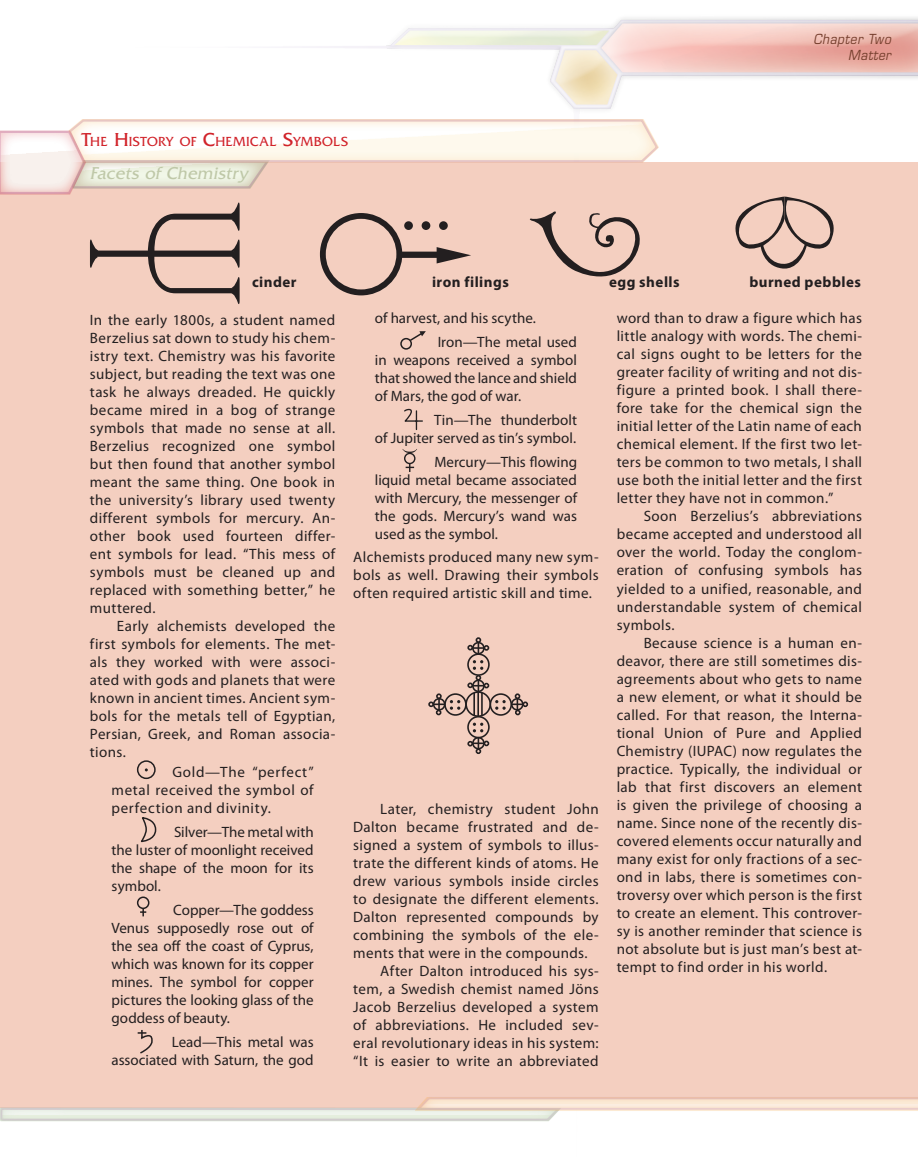
<style>
.page{position:relative;width:918px;height:1175px;background:#fff}
.page>*{position:absolute;margin:0;border:0;box-sizing:border-box;transform-origin:0 0}
.Facet_B_headw{font:italic 18px "Friz Quadrata";color:#bfc8a8}
.Facet_textw{font:15px/18px "Myriad Pro";letter-spacing:.025em;color:#231f20;text-align:justify}
.textw_long_quote{font:15px/18px "Myriad Pro";color:#231f20;text-align:justify}
.margin_textw{font:15px/18px "Myriad Pro";letter-spacing:.025em;color:#231f20;text-align:justify}
.margin_textw-2{font:700 15px "Myriad Pro";letter-spacing:.03em;color:#231f20}
.t1{font:13.8px "Friz Quadrata";letter-spacing:.03em;color:#d1232a}
.Page_Number_SubText{font:italic 13.5px "Eurostile";letter-spacing:.05em;color:#763f2e;scale:.9 1}
.s1{font-size:19.8px}
</style>
<div class="page">
<img style="left:303px;top:17px;width:615px;height:94px">
<div style="left:1px;top:162px;width:917px;height:945px;background:#f4cfc0"></div>
<svg style="left:0;top:1095px;width:918px;height:27px"></svg>
<svg style="left:0;top:119px;width:659px;height:76px"></svg>
<div style="left:137px;top:760px;width:19px;height:19px;border:2px solid #231f20;border-radius:50%"></div>
<svg style="left:140px;top:817px;width:17px;height:25px"></svg>
<div style="left:137px;top:896px;width:12px;height:13px;border:2px solid #231f20;border-radius:50%"></div>
<svg style="left:140px;top:908px;width:6px;height:8px"></svg>
<svg style="left:138px;top:1030px;width:15px;height:24px"></svg>
<div style="left:400px;top:338px;width:12px;height:12px;border:2px solid #231f20;border-radius:50%"></div>
<svg style="left:408px;top:331px;width:18px;height:11px"></svg>
<svg style="left:404px;top:408px;width:19px;height:22px"></svg>
<div style="left:404px;top:453px;width:12px;height:11px;border:1px solid #231f20;border-radius:50%"></div>
<svg style="left:406px;top:463px;width:8px;height:9px"></svg>
<svg style="left:402px;top:449px;width:15px;height:4px"></svg>
<div style="left:465px;top:691px;width:26px;height:26px;border:2px solid #231f20;border-radius:50%"></div>
<hr style="left:477px;top:692px;width:2px;height:24px;background:#231f20">
<hr style="left:473px;top:693px;width:2px;height:22px;background:#231f20">
<hr style="left:481px;top:693px;width:2px;height:22px;background:#231f20">
<div style="left:467px;top:716px;width:23px;height:22px;border:2px solid #231f20;border-radius:50%"></div>
<div style="left:467px;top:653px;width:23px;height:23px;border:2px solid #231f20;border-radius:50%"></div>
<div style="left:444px;top:693px;width:23px;height:22px;border:2px solid #231f20;border-radius:50%"></div>
<div style="left:490px;top:693px;width:22px;height:22px;border:2px solid #231f20;border-radius:50%"></div>
<svg style="left:495px;top:700px;width:11px;height:9px"></svg>
<svg style="left:467px;top:722px;width:22px;height:32px"></svg>
<div style="left:472px;top:679px;width:13px;height:13px;border:2px solid #231f20;border-radius:50%"></div>
<svg style="left:467px;top:660px;width:22px;height:31px"></svg>
<div style="left:472px;top:642px;width:13px;height:12px;border:2px solid #231f20;border-radius:50%"></div>
<svg style="left:467px;top:637px;width:22px;height:16px"></svg>
<svg style="left:428px;top:693px;width:32px;height:22px"></svg>
<div style="left:511px;top:698px;width:13px;height:12px;border:2px solid #231f20;border-radius:50%"></div>
<svg style="left:512px;top:693px;width:16px;height:22px"></svg>
<svg style="left:90px;top:202px;width:150px;height:102px"></svg>
<svg style="left:320px;top:213px;width:151px;height:82px"></svg>
<div style="left:404px;top:221px;width:9px;height:9px;background:#231f20;border-radius:50%"></div>
<div style="left:422px;top:221px;width:8px;height:9px;background:#231f20;border-radius:50%"></div>
<div style="left:439px;top:221px;width:9px;height:9px;background:#231f20;border-radius:50%"></div>
<svg style="left:529px;top:211px;width:111px;height:66px"></svg>
<svg style="left:735px;top:197px;width:99px;height:72px"></svg>
<p class="t1" style="left:82px;top:134px;width:268px"><span class="s1">T</span>HE <span class="s1">H</span>ISTORY OF <span class="s1">C</span>HEMICAL <span class="s1">S</span>YMBOLS</p>
<p class="Facet_B_headw" style="left:90px;top:163px;width:159px">Facets of Chemistry</p>
<p class="Page_Number_SubText" style="left:814px;top:31px;width:88px">Chapter Two</p>
<p class="Page_Number_SubText" style="left:848px;top:46px;width:49px">Matter</p>
<p class="margin_textw-2" style="left:252px;top:272px;width:46px">cinder</p>
<p class="margin_textw-2" style="left:432px;top:272px;width:78px">iron filings</p>
<p class="margin_textw-2" style="left:609px;top:272px;width:72px">egg shells</p>
<p class="margin_textw-2" style="left:749px;top:272px;width:113px">burned pebbles</p>
<p class="margin_textw" style="left:90px;top:311px;width:247px">In the early 1800s, a student named Berzelius sat down to study his chem&shy;istry text. Chemistry was his favorite subject, but reading the text was one task he always dreaded. He quickly became mired in a bog of strange symbols that made no sense at all.<br>Berzelius recognized one symbol but then found that another symbol meant the same thing. One book in the university’s library used twenty different symbols for mercury. An&shy;other book used fourteen differ&shy;ent symbols for lead. “This mess of symbols must be cleaned up and replaced with something better,” he muttered.</p>
<p class="Facet_textw" style="left:90px;top:617px;width:247px;text-indent:27px">Early alchemists developed the first symbols for elements. The met&shy;als they worked with were associ&shy;ated with gods and planets that were known in ancient times. Ancient sym&shy;bols for the metals tell of Egyptian, Persian, Greek, and Roman associa&shy;tions.</p>
<p class="textw_long_quote" style="left:112px;top:762px;width:204px;text-indent:61px">Gold—The “perfect” metal received the symbol of perfection and divinity.</p>
<p class="textw_long_quote" style="left:112px;top:822px;width:204px;text-indent:62px">Silver—The metal with the luster of moonlight received the shape of the moon for its symbol.</p>
<p class="textw_long_quote" style="left:112px;top:900px;width:204px;text-indent:62px">Copper—The goddess Venus supposedly rose out of the sea off the coast of Cyprus, which was known for its copper mines. The symbol for copper pictures the looking glass of the goddess of beauty.</p>
<p class="textw_long_quote" style="left:112px;top:1032px;width:204px;text-align:right">Lead—This metal was associated with Saturn, the god</p>
<p class="textw_long_quote" style="left:375px;top:309px;width:163px">of harvest, and his scythe.</p>
<p class="textw_long_quote" style="left:375px;top:333px;width:204px;text-indent:63px">Iron—The metal used in weapons received a symbol that showed the lance and shield of Mars, the god of war.</p>
<p class="textw_long_quote" style="left:375px;top:411px;width:204px;text-align:right">Tin—The thunderbolt<br>of Jupiter served as tin’s symbol.</p>
<p class="textw_long_quote" style="left:375px;top:453px;width:204px;text-indent:59px">Mercury—This flowing liquid metal became associated with Mercury, the messenger of the gods. Mercury’s wand was used as the symbol.</p>
<p class="margin_textw" style="left:353px;top:547px;width:247px">Alchemists produced many new sym&shy;bols as well. Drawing their symbols often required artistic skill and time.</p>
<p class="Facet_textw" style="left:353px;top:799px;width:247px;text-indent:27px">Later, chemistry student John Dalton became frustrated and de&shy;signed a system of symbols to illus&shy;trate the different kinds of atoms. He drew various symbols inside circles to designate the different elements.<br>Dalton represented compounds by combining the symbols of the ele&shy;ments that were in the compounds.</p>
<p class="Facet_textw" style="left:353px;top:961px;width:247px;text-indent:27px">After Dalton introduced his sys&shy;tem, a Swedish chemist named Jöns Jacob Berzelius developed a system of abbreviations. He included sev&shy;eral revolutionary ideas in his system: “It is easier to write an abbreviated</p>
<p class="Facet_textw" style="left:617px;top:309px;width:247px">word than to draw a figure which has little analogy with words. The chemi&shy;cal signs ought to be letters for the greater facility of writing and not dis&shy;figure a printed book. I shall there&shy;fore take for the chemical sign the initial letter of the Latin name of each chemical element. If the first two let&shy;ters be common to two metals, I shall use both the initial letter and the first letter they have not in common.”</p>
<p class="Facet_textw" style="left:617px;top:507px;width:247px;text-indent:27px">Soon Berzelius’s abbreviations became accepted and understood all over the world. Today the conglom&shy;eration of confusing symbols has yielded to a unified, reasonable, and understandable system of chemical symbols.</p>
<p class="Facet_textw" style="left:617px;top:633px;width:247px;text-indent:27px">Because science is a human en&shy;deavor, there are still sometimes dis&shy;agreements about who gets to name a new element, or what it should be called. For that reason, the Interna&shy;tional Union of Pure and Applied Chemistry (IUPAC) now regulates the practice. Typically, the individual or lab that first discovers an element is given the privilege of choosing a name. Since none of the recently dis&shy;covered elements occur naturally and many exist for only fractions of a sec&shy;ond in labs, there is sometimes con&shy;troversy over which person is the first to create an element. This controver&shy;sy is another reminder that science is not absolute but is just man’s best at&shy;tempt to find order in his world.</p>
</div>
